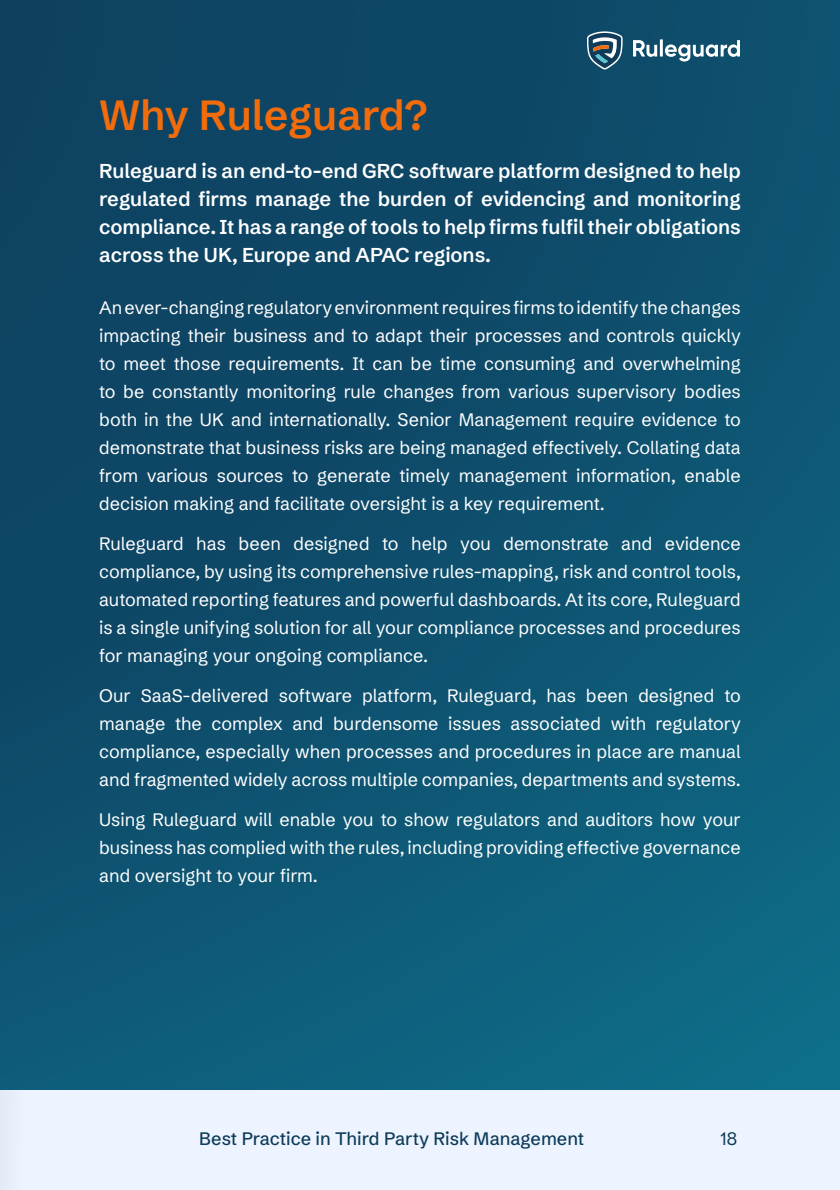
<style>
.page{position:relative;width:840px;height:1190px;background:#fff}
.page>*{position:absolute;margin:0;border:0;box-sizing:border-box;transform-origin:0 0}
.H2_section_title{font:600 42px "Schibsted Grotesk";color:#f26c0c}
.Para_Big{font:600 20px/28px "Schibsted Grotesk";color:#fff;text-align:justify}
.Para_regular{font:18px/28px "Schibsted Grotesk";color:#fff;text-align:justify}
.t1{font:500 18px "Schibsted Grotesk";color:#0e3c5a}
.t2{font:18px "Schibsted Grotesk";color:#0e3c5a}
</style>
<div class="page">
<div style="left:0;top:1090px;width:840px;height:100px;background:#eef4ff"></div>
<div style="left:0;top:0;width:840px;height:1090px;background:linear-gradient(to bottom,#0e4261,#0e617d)"></div>
<svg style="left:587px;top:31px;width:36px;height:39px"></svg>
<svg style="left:632px;top:38px;width:108px;height:24px"></svg>
<p class="H2_section_title" style="left:99px;top:80px;width:330px">Why Ruleguard?</p>
<p class="Para_Big" style="left:99px;top:154px;width:643px">Ruleguard is an end-to-end GRC software platform designed to help regulated firms manage the burden of evidencing and monitoring compliance. It has a range of tools to help firms fulfil their obligations across the UK, Europe and APAC regions.</p>
<p class="Para_regular" style="left:99px;top:291px;width:643px">An ever-changing regulatory environment requires firms to identify the changes impacting their business and to adapt their processes and controls quickly to meet those requirements. It can be time consuming and overwhelming to be constantly monitoring rule changes from various supervisory bodies both in the UK and internationally. Senior Management require evidence to demonstrate that business risks are being managed effectively. Collating data from various sources to generate timely management information, enable decision making and facilitate oversight is a key requirement.</p>
<p class="Para_regular" style="left:99px;top:527px;width:643px">Ruleguard has been designed to help you demonstrate and evidence compliance, by using its comprehensive rules-mapping, risk and control tools, automated reporting features and powerful dashboards. At its core, Ruleguard is a single unifying solution for all your compliance processes and procedures for managing your ongoing compliance.</p>
<p class="Para_regular" style="left:99px;top:679px;width:643px">Our SaaS-delivered software platform, Ruleguard, has been designed to manage the complex and burdensome issues associated with regulatory compliance, especially when processes and procedures in place are manual and fragmented widely across multiple companies, departments and systems.</p>
<p class="Para_regular" style="left:99px;top:803px;width:643px">Using Ruleguard will enable you to show regulators and auditors how your business has complied with the rules, including providing effective governance and oversight to your firm.</p>
<p class="t1" style="left:199px;top:1123px;width:386px">Best Practice in Third Party Risk Management</p>
<p class="t2" style="left:721px;top:1123px;width:18px">18</p>
</div>
